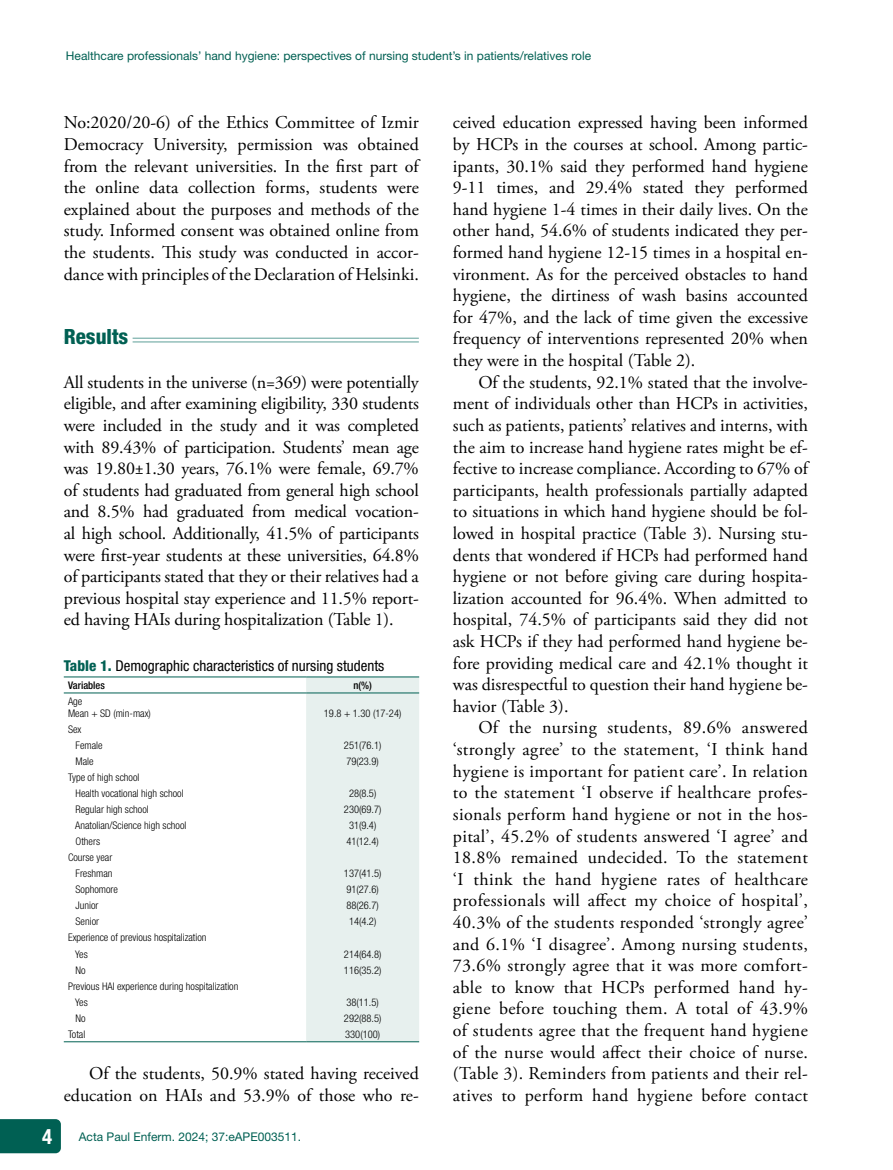
<style>
.page{position:relative;width:893px;height:1170px;background:#fff}
.page>*{position:absolute;margin:0;border:0;box-sizing:border-box;transform-origin:0 0}
.t1{font:800 condensed 21px "Helvetica Neue LT Std";color:#006053}
.t2{font:700 condensed 21px "Helvetica Neue LT Std";color:#fff}
.t3{font:18px/21.6px "Adobe Garamond Pro";color:#000;text-align:justify}
.t4{font:condensed 15px "Helvetica Neue LT Std";color:#000}
.t5{font:12px "Helvetica Neue LT Std";color:#006053}
.t6{font:300 condensed 10.5px/16px "Helvetica Neue LT Std";color:#000}
.t7{font:500 condensed 10.5px "Helvetica Neue LT Std";color:#000}
.s1{font-weight:800;color:#006053}
</style>
<div class="page">
<div style="left:0;top:1119px;width:61px;height:34px;background:#006053"></div>
<hr style="left:64px;top:338px;width:355px;height:1px;background:#5e9f99">
<hr style="left:64px;top:341px;width:355px;height:1px;background:#5e9f99">
<div style="left:64px;top:331px;width:69px;height:20px;background:#fff"></div>
<div style="left:306px;top:677px;width:113px;height:364px;background:#e7f0ee"></div>
<hr style="left:64px;top:676px;width:242px;height:1px;background:#006053">
<hr style="left:306px;top:676px;width:113px;height:1px;background:#006053">
<hr style="left:64px;top:692px;width:242px;height:1px;background:#006053">
<hr style="left:306px;top:692px;width:113px;height:1px;background:#006053">
<hr style="left:64px;top:1041px;width:242px;height:1px;background:#006053">
<hr style="left:306px;top:1041px;width:113px;height:1px;background:#006053">
<p class="t5" style="left:66px;top:48px;width:527px">Healthcare professionals’ hand hygiene: perspectives of nursing student’s in patients/relatives role</p>
<p class="t3" style="left:64px;top:112px;width:357px">No:2020/20-6) of the Ethics Committee of Izmir Democracy University, permission was obtained from the relevant universities. In the first part of the online data collection forms, students were explained about the purposes and methods of the study. Informed consent was obtained online from the students. This study was conducted in accor&shy;dance with principles of the Declaration of Helsinki.</p>
<p class="t1" style="left:64px;top:324px;width:66px">Results</p>
<p class="t3" style="left:64px;top:372px;width:357px">All students in the universe (n=369) were potentially eligible, and after examining eligibility, 330 students were included in the study and it was completed with 89.43% of participation. Students’ mean age was 19.80±1.30 years, 76.1% were female, 69.7% of students had graduated from general high school and 8.5% had graduated from medical vocation&shy;al high school. Additionally, 41.5% of participants were first-year students at these universities, 64.8% of participants stated that they or their relatives had a previous hospital stay experience and 11.5% report&shy;ed having HAIs during hospitalization (Table 1).</p>
<p class="t4" style="left:64px;top:656px;width:322px"><span class="s1">Table 1.</span> Demographic characteristics of nursing students</p>
<p class="t7" style="left:68px;top:678px;width:38px">Variables</p>
<p class="t7" style="left:353px;top:678px;width:20px">n(%)</p>
<p class="t6" style="left:68px;top:694px;width:84px;line-height:12.6px">Age<br>Mean + SD (min-max)</p>
<p class="t6" style="left:324px;top:705px;width:79px">19.8 + 1.30 (17-24)</p>
<p class="t6" style="left:76px;top:721px;width:29px;text-indent:-8px">Sex<br>Female</p>
<p class="t6" style="left:344px;top:737px;width:39px">251(76.1)</p>
<p class="t6" style="left:76px;top:753px;width:20px">Male</p>
<p class="t6" style="left:346px;top:753px;width:34px">79(23.9)</p>
<p class="t6" style="left:76px;top:769px;width:110px;text-indent:-8px">Type of high school<br>Health vocational high school</p>
<p class="t6" style="left:349px;top:785px;width:29px">28(8.5)</p>
<p class="t6" style="left:76px;top:801px;width:75px">Regular high school</p>
<p class="t6" style="left:344px;top:801px;width:39px">230(69.7)</p>
<p class="t6" style="left:75px;top:817px;width:113px">Anatolian/Science high school</p>
<p class="t6" style="left:349px;top:817px;width:29px">31(9.4)</p>
<p class="t6" style="left:76px;top:833px;width:26px">Others</p>
<p class="t6" style="left:346px;top:833px;width:34px">41(12.4)</p>
<p class="t6" style="left:68px;top:849px;width:46px;text-align:right">Course year<br>Freshman</p>
<p class="t6" style="left:344px;top:865px;width:39px">137(41.5)</p>
<p class="t6" style="left:76px;top:881px;width:44px">Sophomore</p>
<p class="t6" style="left:346px;top:881px;width:34px">91(27.6)</p>
<p class="t6" style="left:76px;top:897px;width:24px">Junior</p>
<p class="t6" style="left:346px;top:897px;width:34px">88(26.7)</p>
<p class="t6" style="left:76px;top:913px;width:25px">Senior</p>
<p class="t6" style="left:349px;top:913px;width:29px">14(4.2)</p>
<p class="t6" style="left:75px;top:929px;width:133px;text-indent:-7px">Experience of previous hospitalization<br>Yes</p>
<p class="t6" style="left:344px;top:945px;width:39px">214(64.8)</p>
<p class="t6" style="left:76px;top:961px;width:12px">No</p>
<p class="t6" style="left:344px;top:961px;width:39px">116(35.2)</p>
<p class="t6" style="left:75px;top:977px;width:165px;text-indent:-7px">Previous HAI experience during hospitalization<br>Yes</p>
<p class="t6" style="left:346px;top:993px;width:34px">38(11.5)</p>
<p class="t6" style="left:76px;top:1009px;width:12px">No</p>
<p class="t6" style="left:344px;top:1009px;width:39px">292(88.5)</p>
<p class="t6" style="left:68px;top:1025px;width:19px">Total</p>
<p class="t6" style="left:345px;top:1025px;width:36px">330(100)</p>
<p class="t3" style="left:64px;top:1063px;width:357px;text-align:right">Of the students, 50.9% stated having received education on HAIs and 53.9% of those who re-</p>
<p class="t2" style="left:42px;top:1123px;width:12px">4</p>
<p class="t5" style="left:79px;top:1129px;width:224px">Acta Paul Enferm. 2024; 37:eAPE003511.</p>
<p class="t3" style="left:453px;top:112px;width:357px">ceived education expressed having been informed by HCPs in the courses at school. Among partic&shy;ipants, 30.1% said they performed hand hygiene 9-11 times, and 29.4% stated they performed hand hygiene 1-4 times in their daily lives. On the other hand, 54.6% of students indicated they per&shy;formed hand hygiene 12-15 times in a hospital en&shy;vironment. As for the perceived obstacles to hand hygiene, the dirtiness of wash basins accounted for 47%, and the lack of time given the excessive frequency of interventions represented 20% when they were in the hospital (Table 2).</p>
<p class="t3" style="left:453px;top:372px;width:357px;text-indent:26px">Of the students, 92.1% stated that the involve&shy;ment of individuals other than HCPs in activities, such as patients, patients’ relatives and interns, with the aim to increase hand hygiene rates might be ef&shy;fective to increase compliance. According to 67% of participants, health professionals partially adapted to situations in which hand hygiene should be fol&shy;lowed in hospital practice (Table 3). Nursing stu&shy;dents that wondered if HCPs had performed hand hygiene or not before giving care during hospita&shy;lization accounted for 96.4%. When admitted to hospital, 74.5% of participants said they did not ask HCPs if they had performed hand hygiene be&shy;fore providing medical care and 42.1% thought it was disrespectful to question their hand hygiene be&shy;havior (Table 3).</p>
<p class="t3" style="left:453px;top:717px;width:357px;text-indent:26px">Of the nursing students, 89.6% answered ‘strongly agree’ to the statement, ‘I think hand hygiene is important for patient care’. In relation to the statement ‘I observe if healthcare profes&shy;sionals perform hand hygiene or not in the hos&shy;pital’, 45.2% of students answered ‘I agree’ and 18.8% remained undecided. To the statement ‘I think the hand hygiene rates of healthcare professionals will affect my choice of hospital’, 40.3% of the students responded ‘strongly agree’ and 6.1% ‘I disagree’. Among nursing students, 73.6% strongly agree that it was more comfort&shy;able to know that HCPs performed hand hy&shy;giene before touching them. A total of 43.9% of students agree that the frequent hand hygiene of the nurse would affect their choice of nurse. (Table 3). Reminders from patients and their rel&shy;atives to perform hand hygiene before contact</p>
</div>
